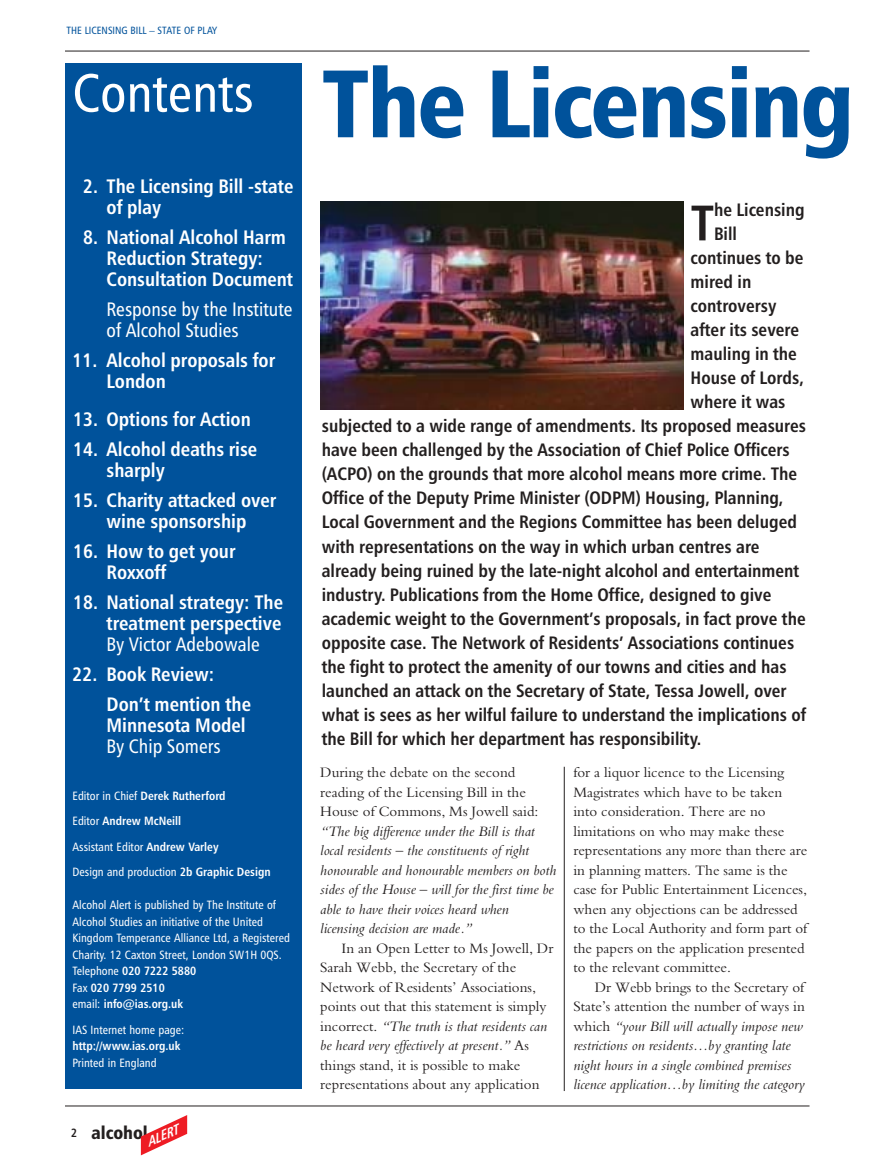
<style>
.page{position:relative;width:872px;height:1169px;background:#fff}
.page>*{position:absolute;margin:0;border:0;box-sizing:border-box;transform-origin:0 0}
.t1{font:96px "Humanist 777 BT Black Condensed B";letter-spacing:-.025em;color:#00529b}
.t2{font:54px "Humanist 777 BT Roman Condensed B";color:#fff}
.t3{font:50.1px "Humanist 777 BT Bold Condensed B";color:#231f1f}
.t4{font:19.5px/21px "Humanist 777 BT Bold Condensed B";color:#fff}
.t5{font:19.5px/21px "Humanist 777 BT Roman Condensed B";color:#fff}
.t6{font:18px "Humanist 777 BT Bold Condensed B";color:#231f1f}
.t7{font:18px "Humanist 777 BT Black Condensed B";color:#231f1f}
.t8{font:15px/19.5px "M Bembo";color:#231f1f}
.t9{font:italic 15px/19.5px "M Bembo";color:#231f1f}
.t10{font:italic 13.5px "Humanist 777 BT Bold Condensed B";color:#fff}
.t11{font:12px/16.5px "Humanist 777 BT Roman Condensed B";color:#fff}
.t12{font:12px/16.5px "Humanist 777 BT Bold Condensed B";color:#fff}
.t13{font:10.5px "Humanist 777 BT Roman Condensed B";color:#00529b}
.s1{font-family:"Humanist 777 BT Roman Condensed B"}
.s2{font-family:"Humanist 777 BT Bold Condensed B"}
.s3{font-family:"Humanist 777 BT Bold Condensed B";font-size:12px}
.s4{font-style:italic}
.s5{font-style:normal}
</style>
<div class="page">
<hr style="left:65px;top:1105px;width:744px;height:1px;background:#231f1f">
<svg style="left:141px;top:1115px;width:46px;height:40px"></svg>
<div style="left:65px;top:64px;width:237px;height:1025px;background:#00529b"></div>
<hr style="left:65px;top:51px;width:744px;height:1px;background:#231f1f">
<hr style="left:564px;top:766px;width:1px;height:325px;background:#231f1f">
<img style="left:320px;top:201px;width:363px;height:209px">
<p class="t13" style="left:66px;top:27px;width:152px">THE LICENSING BILL – STATE OF PLAY</p>
<h2 class="t2" style="left:72px;top:73px;width:183px">Contents</h2>
<p class="t4" style="left:106px;top:177px;width:188px;text-indent:-23px">2. The Licensing Bill -state of play</p>
<p class="t4" style="left:106px;top:228px;width:188px;text-indent:-23px">8. National Alcohol Harm<br>Reduction Strategy:<br>Consultation Document</p>
<p class="t5" style="left:106px;top:300px;width:187px">Response by the Institute of Alcohol Studies</p>
<p class="t4" style="left:106px;top:351px;width:170px;text-indent:-34px">11. Alcohol proposals for<br>London</p>
<p class="t4" style="left:73px;top:411px;width:179px">13. Options for Action</p>
<p class="t4" style="left:106px;top:441px;width:152px;text-indent:-33px">14. Alcohol deaths rise sharply</p>
<p class="t4" style="left:73px;top:492px;width:205px;text-align:center">15. Charity attacked over wine sponsorship</p>
<p class="t4" style="left:106px;top:543px;width:130px;text-indent:-33px">16. How to get your<br>Roxxoff</p>
<p class="t4" style="left:73px;top:594px;width:211px;text-align:right">18. National strategy: The treatment perspective</p>
<p class="t5" style="left:106px;top:636px;width:155px">By Victor Adebowale</p>
<p class="t4" style="left:106px;top:661px;width:146px;line-height:30px;text-indent:-34px">22. Book Review:<br>Don’t mention the</p>
<p class="t4" style="left:106px;top:717px;width:141px">Minnesota Model</p>
<p class="t5" style="left:106px;top:738px;width:116px">By Chip Somers</p>
<p class="t12" style="left:72px;top:784px;width:155px;line-height:25.5px"><span class="s1">Editor in Chief</span> Derek Rutherford<br><span class="s1">Editor</span> Andrew McNeill</p>
<p class="t11" style="left:72px;top:835px;width:199px;line-height:25.5px">Assistant Editor <span class="s2">Andrew Varley<br></span>Design and production <span class="s2">2b Graphic Design</span></p>
<p class="t11" style="left:72px;top:898px;width:219px">Alcohol Alert is published by The Institute of Alcohol Studies an initiative of the United Kingdom Temperance Alliance Ltd, a Registered Charity. 12 Caxton Street, London SW1H 0QS.</p>
<p class="t12" style="left:72px;top:964px;width:125px"><span class="s1">Telephone</span> 020 7222 5880<br><span class="s1">Fax</span> 020 7799 2510<br><span class="s1">email:</span> info@ias.org.uk</p>
<p class="t11" style="left:72px;top:1022px;width:113px">IAS Internet home page:</p>
<p class="t12" style="left:72px;top:1039px;width:109px">http://www.ias.org.uk</p>
<p class="t11" style="left:72px;top:1055px;width:86px">Printed in England</p>
<p class="t7" style="left:71px;top:1125px;width:78px"><span class="s3">2</span> alcohol</p>
<p class="t10" style="left:145px;top:1138px;width:35px;rotate:-25deg">ALERT</p>
<h1 class="t1" style="left:322px;top:69px;width:534px">The Licensing</h1>
<h3 class="t3" style="left:690px;top:205px;width:25px">T</h3>
<p class="t6" style="left:714px;top:203px;width:92px">he Licensing</p>
<p class="t6" style="left:714px;top:227px;width:24px">Bill</p>
<p class="t6" style="left:690px;top:251px;width:114px">continues to be</p>
<p class="t6" style="left:690px;top:275px;width:62px">mired in</p>
<p class="t6" style="left:690px;top:299px;width:87px">controversy</p>
<p class="t6" style="left:690px;top:323px;width:110px">after its severe</p>
<p class="t6" style="left:690px;top:347px;width:108px">mauling in the</p>
<p class="t6" style="left:690px;top:371px;width:115px">House of Lords,</p>
<p class="t6" style="left:690px;top:395px;width:96px">where it was</p>
<p class="t6" style="left:322px;top:419px;width:486px">subjected to a wide range of amendments. Its proposed measures</p>
<p class="t6" style="left:322px;top:443px;width:469px">have been challenged by the Association of Chief Police Officers</p>
<p class="t6" style="left:322px;top:467px;width:477px">(ACPO) on the grounds that more alcohol means more crime. The</p>
<p class="t6" style="left:322px;top:491px;width:463px">Office of the Deputy Prime Minister (ODPM) Housing, Planning,</p>
<p class="t6" style="left:322px;top:515px;width:476px">Local Government and the Regions Committee has been deluged</p>
<p class="t6" style="left:322px;top:539px;width:439px">with representations on the way in which urban centres are</p>
<p class="t6" style="left:322px;top:563px;width:479px">already being ruined by the late-night alcohol and entertainment</p>
<p class="t6" style="left:322px;top:587px;width:451px">industry. Publications from the Home Office, designed to give</p>
<p class="t6" style="left:322px;top:611px;width:485px">academic weight to the Government’s proposals, in fact prove the</p>
<p class="t6" style="left:322px;top:635px;width:474px">opposite case. The Network of Residents’ Associations continues</p>
<p class="t6" style="left:322px;top:659px;width:466px">the fight to protect the amenity of our towns and cities and has</p>
<p class="t6" style="left:322px;top:683px;width:466px">launched an attack on the Secretary of State, Tessa Jowell, over</p>
<p class="t6" style="left:322px;top:707px;width:486px">what is sees as her wilful failure to understand the implications of</p>
<p class="t6" style="left:322px;top:731px;width:381px">the Bill for which her department has responsibility.</p>
<p class="t8" style="left:320px;top:764px;width:220px">During the debate on the second reading of the Licensing Bill in the<br>House of Commons, Ms Jowell said:</p>
<p class="t9" style="left:320px;top:822px;width:237px">“The big difference under the Bill is that local residents – the constituents of right honourable and honourable members on both sides of the House – will for the first time be able to have their voices heard when licensing decision are made.”</p>
<p class="t8" style="left:320px;top:939px;width:234px;text-indent:21px">In an Open Letter to Ms Jowell, Dr Sarah Webb, the Secretary of the Network of Residents’ Associations, points out that this statement is simply incorrect. <span class="s4">“The truth is that residents can be heard very effectively at present.”</span> As things stand, it is possible to make representations about any application</p>
<p class="t8" style="left:573px;top:764px;width:235px">for a liquor licence to the Licensing Magistrates which have to be taken into consideration. There are no limitations on who may make these representations any more than there are in planning matters. The same is the case for Public Entertainment Licences, when any objections can be addressed to the Local Authority and form part of the papers on the application presented to the relevant committee.</p>
<p class="t9" style="left:573px;top:978px;width:233px;text-indent:21px"><span class="s5">Dr Webb brings to the Secretary of State’s attention the number of ways in which</span> “your Bill will actually impose new restrictions on residents…by granting late night hours in a single combined premises licence application…by limiting the category</p>
</div>
